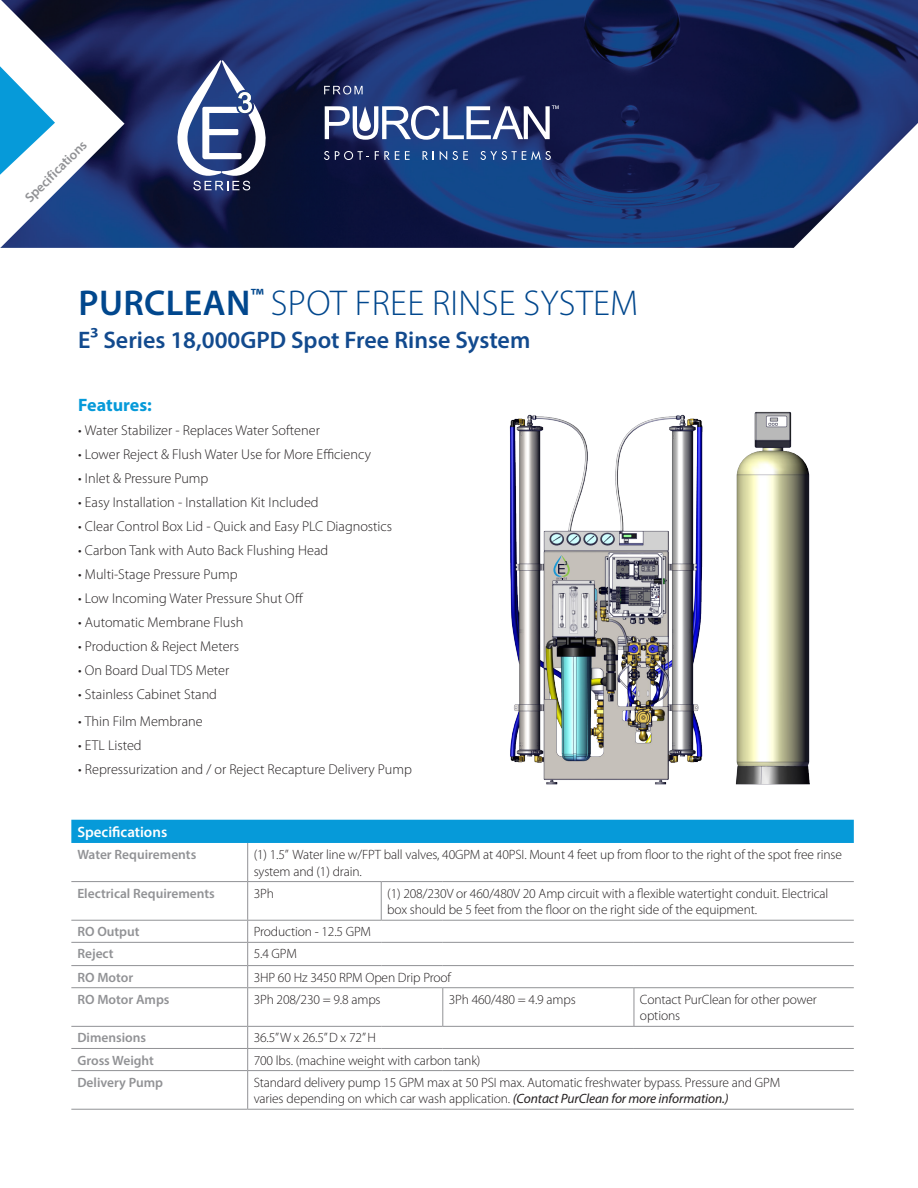
<style>
.page{position:relative;width:918px;height:1188px;background:#fff}
.page>*{position:absolute;margin:0;border:0;box-sizing:border-box;transform-origin:0 0}
.t1{font:300 36px "Myriad Pro";letter-spacing:.01em;color:#01478d}
.Name{font:600 24px "Myriad Pro";color:#124a8e}
.Features{font:700 18px "Myriad Pro";color:#069ad9}
.t2{font:600 15px "Myriad Pro";color:#fff}
.t3{font:300 14.25px "Myriad Pro";color:#231f20}
.Specs_-_text{font:300 13.5px/16.5px "Myriad Pro";letter-spacing:-.01em;color:#231f20}
.Specs_-_subheads{font:600 13.5px "Myriad Pro";color:#919295}
.s1{font-weight:600}
.s2{font-weight:400;font-style:italic}
</style>
<div class="page">
<img style="left:509px;top:411px;width:301px;height:374px">
<img style="left:125px;top:0;width:793px;height:248px">
<svg style="left:324px;top:151px;width:5px;height:9px"></svg>
<svg style="left:335px;top:151px;width:34px;height:9px"></svg>
<svg style="left:375px;top:151px;width:24px;height:9px"></svg>
<svg style="left:405px;top:151px;width:5px;height:9px"></svg>
<svg style="left:423px;top:151px;width:11px;height:9px"></svg>
<svg style="left:440px;top:151px;width:28px;height:9px"></svg>
<svg style="left:480px;top:151px;width:71px;height:9px"></svg>
<svg style="left:325px;top:105px;width:234px;height:35px"></svg>
<svg style="left:0;top:0;width:125px;height:248px"></svg>
<div style="left:71px;top:820px;width:783px;height:23px;background:#069ad9"></div>
<hr style="left:247px;top:843px;width:1px;height:38px;background:#919295">
<hr style="left:71px;top:881px;width:177px;height:1px;background:#919295">
<hr style="left:381px;top:881px;width:62px;height:1px;background:#919295">
<hr style="left:443px;top:881px;width:191px;height:1px;background:#919295">
<hr style="left:634px;top:881px;width:220px;height:1px;background:#919295">
<hr style="left:71px;top:920px;width:177px;height:1px;background:#919295">
<hr style="left:381px;top:920px;width:62px;height:1px;background:#919295">
<hr style="left:443px;top:920px;width:191px;height:1px;background:#919295">
<hr style="left:634px;top:920px;width:220px;height:1px;background:#919295">
<hr style="left:71px;top:942px;width:177px;height:1px;background:#919295">
<hr style="left:248px;top:942px;width:133px;height:1px;background:#919295">
<hr style="left:381px;top:942px;width:62px;height:1px;background:#919295">
<hr style="left:443px;top:942px;width:191px;height:1px;background:#919295">
<hr style="left:634px;top:942px;width:220px;height:1px;background:#919295">
<hr style="left:71px;top:965px;width:177px;height:1px;background:#919295">
<hr style="left:248px;top:965px;width:133px;height:1px;background:#919295">
<svg style="left:247px;top:921px;width:1px;height:66px"></svg>
<hr style="left:381px;top:965px;width:62px;height:1px;background:#919295">
<hr style="left:443px;top:965px;width:191px;height:1px;background:#919295">
<hr style="left:634px;top:965px;width:220px;height:1px;background:#919295">
<hr style="left:71px;top:987px;width:177px;height:1px;background:#919295">
<hr style="left:443px;top:987px;width:191px;height:1px;background:#919295">
<hr style="left:71px;top:1026px;width:177px;height:1px;background:#919295">
<hr style="left:443px;top:1026px;width:191px;height:1px;background:#919295">
<hr style="left:71px;top:1048px;width:177px;height:1px;background:#919295">
<hr style="left:248px;top:1048px;width:133px;height:1px;background:#919295">
<svg style="left:247px;top:1027px;width:1px;height:43px"></svg>
<hr style="left:381px;top:1048px;width:62px;height:1px;background:#919295">
<hr style="left:443px;top:1048px;width:191px;height:1px;background:#919295">
<hr style="left:634px;top:1048px;width:220px;height:1px;background:#919295">
<hr style="left:71px;top:1070px;width:177px;height:1px;background:#919295">
<hr style="left:248px;top:1070px;width:133px;height:1px;background:#919295">
<hr style="left:247px;top:1071px;width:1px;height:38px;background:#919295">
<hr style="left:381px;top:1070px;width:62px;height:1px;background:#919295">
<hr style="left:443px;top:1070px;width:191px;height:1px;background:#919295">
<hr style="left:634px;top:1070px;width:220px;height:1px;background:#919295">
<hr style="left:71px;top:1109px;width:177px;height:1px;background:#919295">
<hr style="left:248px;top:1109px;width:133px;height:1px;background:#919295">
<hr style="left:381px;top:1109px;width:62px;height:1px;background:#919295">
<hr style="left:443px;top:1109px;width:191px;height:1px;background:#919295">
<hr style="left:634px;top:1109px;width:220px;height:1px;background:#919295">
<hr style="left:248px;top:881px;width:133px;height:1px;background:#919295">
<hr style="left:247px;top:882px;width:1px;height:38px;background:#919295">
<hr style="left:381px;top:882px;width:1px;height:38px;background:#919295">
<hr style="left:248px;top:920px;width:133px;height:1px;background:#919295">
<hr style="left:248px;top:987px;width:133px;height:1px;background:#919295">
<hr style="left:247px;top:988px;width:1px;height:38px;background:#919295">
<hr style="left:381px;top:987px;width:62px;height:1px;background:#919295">
<hr style="left:248px;top:1026px;width:133px;height:1px;background:#919295">
<hr style="left:381px;top:1026px;width:62px;height:1px;background:#919295">
<hr style="left:634px;top:987px;width:220px;height:1px;background:#919295">
<hr style="left:634px;top:988px;width:1px;height:38px;background:#919295">
<hr style="left:634px;top:1026px;width:220px;height:1px;background:#919295">
<hr style="left:442px;top:988px;width:1px;height:38px;background:#919295">
<svg style="left:177px;top:60px;width:88px;height:130px"></svg>
<svg style="left:324px;top:86px;width:39px;height:9px"></svg>
<svg style="left:553px;top:555px;width:17px;height:25px"></svg>
<p class="Specs_-_subheads" style="left:21px;top:194px;width:83px;rotate:-45deg">Specifications</p>
<p class="t1" style="left:79px;top:282px;width:561px"><span class="s1">PURCLEAN</span><sup>™</sup> SPOT FREE RINSE SYSTEM</p>
<p class="Name" style="left:78px;top:325px;width:454px">E3 Series 18,000GPD Spot Free Rinse System</p>
<p class="Features" style="left:78px;top:393px;width:75px">Features:</p>
<p class="t3" style="left:78px;top:421px;width:243px">• Water Stabilizer - Replaces Water Softener</p>
<p class="t3" style="left:78px;top:445px;width:294px">• Lower Reject &amp; Flush Water Use for More Efficiency</p>
<p class="t3" style="left:78px;top:469px;width:132px">• Inlet &amp; Pressure Pump</p>
<p class="t3" style="left:78px;top:493px;width:242px">• Easy Installation - Installation Kit Included</p>
<p class="t3" style="left:78px;top:517px;width:316px">• Clear Control Box Lid - Quick and Easy PLC Diagnostics</p>
<p class="t3" style="left:78px;top:541px;width:252px">• Carbon Tank with Auto Back Flushing Head</p>
<p class="t3" style="left:78px;top:565px;width:161px">• Multi-Stage Pressure Pump</p>
<p class="t3" style="left:78px;top:589px;width:227px">• Low Incoming Water Pressure Shut Off</p>
<p class="t3" style="left:78px;top:613px;width:167px">• Automatic Membrane Flush</p>
<p class="t3" style="left:78px;top:637px;width:162px">• Production &amp; Reject Meters</p>
<p class="t3" style="left:78px;top:661px;width:153px">• On Board Dual TDS Meter</p>
<p class="t3" style="left:78px;top:685px;width:140px">• Stainless Cabinet Stand</p>
<p class="t3" style="left:78px;top:712px;width:126px">• Thin Film Membrane</p>
<p class="t3" style="left:78px;top:736px;width:65px">• ETL Listed</p>
<p class="t3" style="left:78px;top:760px;width:335px">• Repressurization and / or Reject Recapture Delivery Pump</p>
<p class="t2" style="left:77px;top:822px;width:91px">Specifications</p>
<p class="Specs_-_subheads" style="left:77px;top:846px;width:120px">Water Requirements</p>
<p class="Specs_-_text" style="left:254px;top:846px;width:590px">(1) 1.5” Water line w/FPT ball valves, 40GPM at 40PSI. Mount 4 feet up from floor to the right of the spot free rinse system and (1) drain.</p>
<p class="Specs_-_subheads" style="left:77px;top:885px;width:139px">Electrical Requirements</p>
<p class="Specs_-_text" style="left:254px;top:885px;width:22px">3Ph</p>
<p class="Specs_-_text" style="left:387px;top:885px;width:443px">(1) 208/230V or 460/480V 20 Amp circuit with a flexible watertight conduit. Electrical box should be 5 feet from the floor on the right side of the equipment.</p>
<p class="Specs_-_subheads" style="left:77px;top:923px;width:64px">RO Output</p>
<p class="Specs_-_text" style="left:254px;top:923px;width:119px">Production - 12.5 GPM</p>
<p class="Specs_-_subheads" style="left:77px;top:945px;width:38px">Reject</p>
<p class="Specs_-_text" style="left:254px;top:946px;width:45px">5.4 GPM</p>
<p class="Specs_-_subheads" style="left:77px;top:969px;width:57px">RO Motor</p>
<p class="Specs_-_text" style="left:254px;top:969px;width:199px">3HP 60 Hz 3450 RPM Open Drip Proof</p>
<p class="Specs_-_subheads" style="left:77px;top:991px;width:94px">RO Motor Amps</p>
<p class="Specs_-_text" style="left:254px;top:991px;width:128px">3Ph 208/230 = 9.8 amps</p>
<p class="Specs_-_text" style="left:449px;top:991px;width:128px">3Ph 460/480 = 4.9 amps</p>
<p class="Specs_-_text" style="left:640px;top:991px;width:178px">Contact PurClean for other power options</p>
<p class="Specs_-_subheads" style="left:77px;top:1029px;width:70px">Dimensions</p>
<p class="Specs_-_text" style="left:254px;top:1030px;width:124px">36.5” W x 26.5” D x 72” H</p>
<p class="Specs_-_subheads" style="left:77px;top:1051px;width:78px">Gross Weight</p>
<p class="Specs_-_text" style="left:254px;top:1052px;width:228px">700 lbs. (machine weight with carbon tank)</p>
<p class="Specs_-_subheads" style="left:77px;top:1074px;width:87px">Delivery Pump</p>
<p class="Specs_-_text" style="left:254px;top:1074px;width:528px">Standard delivery pump 15 GPM max at 50 PSI max. Automatic freshwater bypass. Pressure and GPM varies depending on which car wash application. <span class="s2">(Contact PurClean for more information.)</span></p>
</div>
